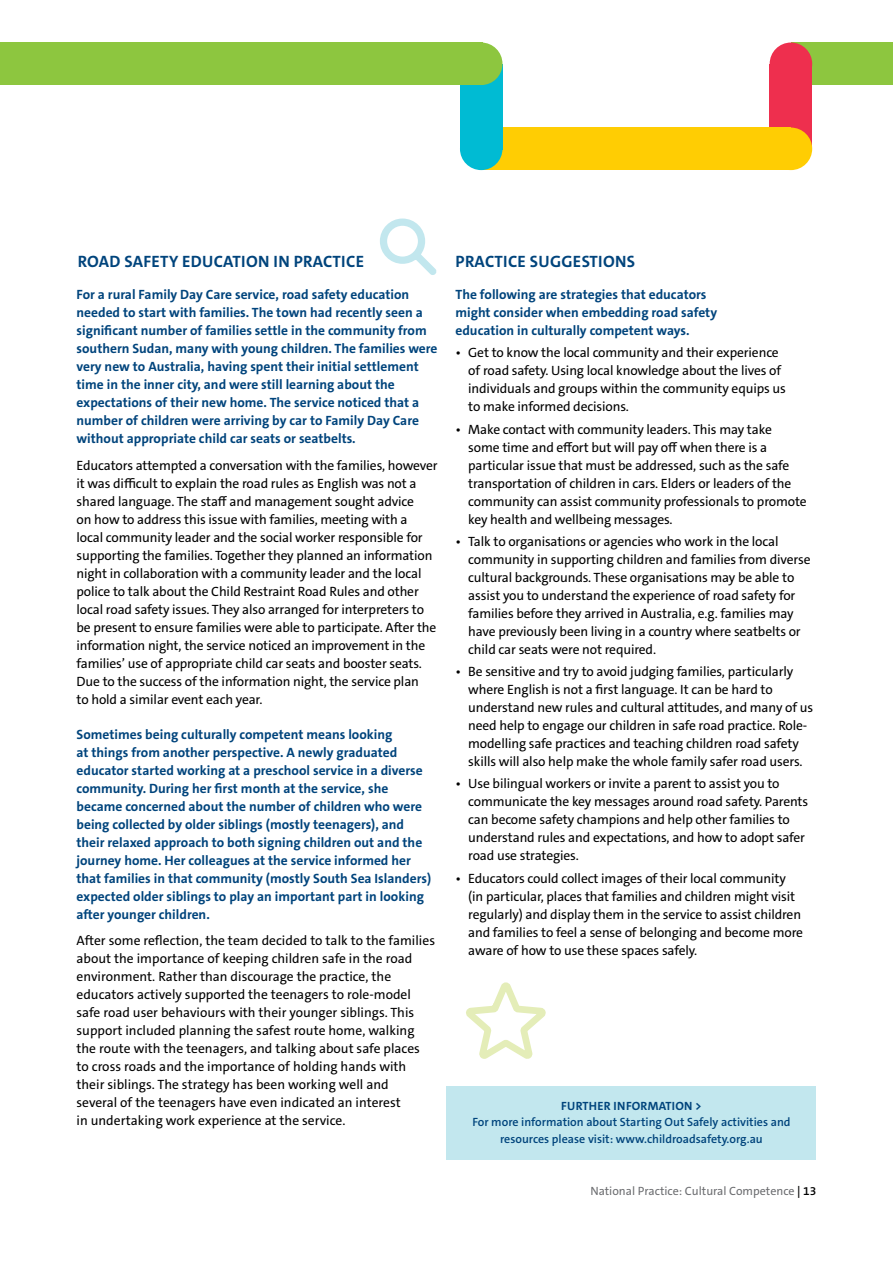
<style>
.page{position:relative;width:893px;height:1263px;background:#fff}
.page>*{position:absolute;margin:0;border:0;box-sizing:border-box;transform-origin:0 0}
.t1{font:700 16.5px "The Sans C5";letter-spacing:.02em;color:#00447c}
.t2{font:13.5px/18px "The Sans C5";letter-spacing:-.01em;color:#000}
.t3{font:700 13.5px/18px "The Sans C5";color:#00447c}
.t4{font:600 12px/16.5px "The Sans C5";color:#00447c;text-align:center}
.t5{font:12px "The Sans C5";color:#6d6e71}
.t6{font:700 12px "The Sans C5";letter-spacing:.02em;color:#00447c}
.s1{font-weight:600;color:#000}
</style>
<div class="page">
<div style="left:791px;top:43px;width:102px;height:42px;background:#8dc63f"></div>
<div style="left:770px;top:64px;width:42px;height:86px;background:#ee2f4e"></div>
<div style="left:481px;top:128px;width:310px;height:42px;background:#ffcd03"></div>
<div style="left:770px;top:128px;width:42px;height:42px;background:#ffcd03;border-radius:50%"></div>
<div style="left:770px;top:43px;width:42px;height:42px;background:#ee2f4e;border-radius:50%"></div>
<svg style="left:466px;top:982px;width:80px;height:77px"></svg>
<div style="left:460px;top:64px;width:42px;height:86px;background:#00bbd3"></div>
<div style="left:460px;top:43px;width:42px;height:42px;background:#8dc63f;border-radius:50%"></div>
<svg style="left:380px;top:218px;width:57px;height:57px"></svg>
<div style="left:446px;top:1086px;width:370px;height:73px;background:#c2e7ee"></div>
<div style="left:0;top:43px;width:483px;height:42px;background:#8dc63f"></div>
<div style="left:460px;top:128px;width:42px;height:42px;background:#00bbd3;border-radius:50%"></div>
<p class="t1" style="left:78px;top:251px;width:288px">ROAD SAFETY EDUCATION IN PRACTICE</p>
<p class="t1" style="left:456px;top:251px;width:181px">PRACTICE SUGGESTIONS</p>
<p class="t3" style="left:77px;top:286px;width:362px">For a rural Family Day Care service, road safety education needed to start with families. The town had recently seen a significant number of families settle in the community from southern Sudan, many with young children. The families were very new to Australia, having spent their initial settlement time in the inner city, and were still learning about the expectations of their new home. The service noticed that a number of children were arriving by car to Family Day Care without appropriate child car seats or seatbelts.</p>
<p class="t2" style="left:77px;top:456px;width:362px">Educators attempted a conversation with the families, however it was difficult to explain the road rules as English was not a shared language. The staff and management sought advice<br>on how to address this issue with families, meeting with a local community leader and the social worker responsible for supporting the families. Together they planned an information night in collaboration with a community leader and the local police to talk about the Child Restraint Road Rules and other local road safety issues. They also arranged for interpreters to be present to ensure families were able to participate. After the information night, the service noticed an improvement in the families’ use of appropriate child car seats and booster seats.<br>Due to the success of the information night, the service plan<br>to hold a similar event each year.</p>
<p class="t3" style="left:77px;top:725px;width:356px">Sometimes being culturally competent means looking<br>at things from another perspective. A newly graduated educator started working at a preschool service in a diverse community. During her first month at the service, she became concerned about the number of children who were being collected by older siblings (mostly teenagers), and their relaxed approach to both signing children out and the journey home. Her colleagues at the service informed her that families in that community (mostly South Sea Islanders) expected older siblings to play an important part in looking after younger children.</p>
<p class="t2" style="left:77px;top:932px;width:360px">After some reflection, the team decided to talk to the families about the importance of keeping children safe in the road environment. Rather than discourage the practice, the educators actively supported the teenagers to role-model safe road user behaviours with their younger siblings. This support included planning the safest route home, walking the route with the teenagers, and talking about safe places to cross roads and the importance of holding hands with their siblings. The strategy has been working well and<br>several of the teenagers have even indicated an interest<br>in undertaking work experience at the service.</p>
<p class="t3" style="left:455px;top:286px;width:263px">The following are strategies that educators might consider when embedding road safety education in culturally competent ways.</p>
<p class="t2" style="left:468px;top:344px;width:319px;text-indent:-13px">• Get to know the local community and their experience of road safety. Using local knowledge about the lives of individuals and groups within the community equips us to make informed decisions.</p>
<p class="t2" style="left:468px;top:420px;width:340px;text-indent:-13px">• Make contact with community leaders. This may take<br>some time and effort but will pay off when there is a particular issue that must be addressed, such as the safe transportation of children in cars. Elders or leaders of the community can assist community professionals to promote key health and wellbeing messages.</p>
<p class="t2" style="left:468px;top:532px;width:344px;text-indent:-13px">• Talk to organisations or agencies who work in the local community in supporting children and families from diverse cultural backgrounds. These organisations may be able to assist you to understand the experience of road safety for families before they arrived in Australia, e.g. families may have previously been living in a country where seatbelts or child car seats were not required.</p>
<p class="t2" style="left:468px;top:663px;width:347px;text-indent:-13px">• Be sensitive and try to avoid judging families, particularly where English is not a first language. It can be hard to understand new rules and cultural attitudes, and many of us need help to engage our children in safe road practice. Role&shy;modelling safe practices and teaching children road safety skills will also help make the whole family safer road users.</p>
<p class="t2" style="left:468px;top:775px;width:341px;text-indent:-13px">• Use bilingual workers or invite a parent to assist you to communicate the key messages around road safety. Parents can become safety champions and help other families to understand rules and expectations, and how to adopt safer road use strategies.</p>
<p class="t2" style="left:468px;top:869px;width:336px;text-indent:-13px">• Educators could collect images of their local community (in particular, places that families and children might visit regularly) and display them in the service to assist children and families to feel a sense of belonging and become more aware of how to use these spaces safely.</p>
<p class="t6" style="left:561px;top:1098px;width:142px">FURTHER INFORMATION &gt;</p>
<p class="t4" style="left:472px;top:1114px;width:320px">For more information about Starting Out Safely activities and resources please visit: www.childroadsafety.org.au</p>
<p class="t5" style="left:590px;top:1183px;width:228px">National Practice: Cultural Competence <span class="s1">| 13</span></p>
</div>
